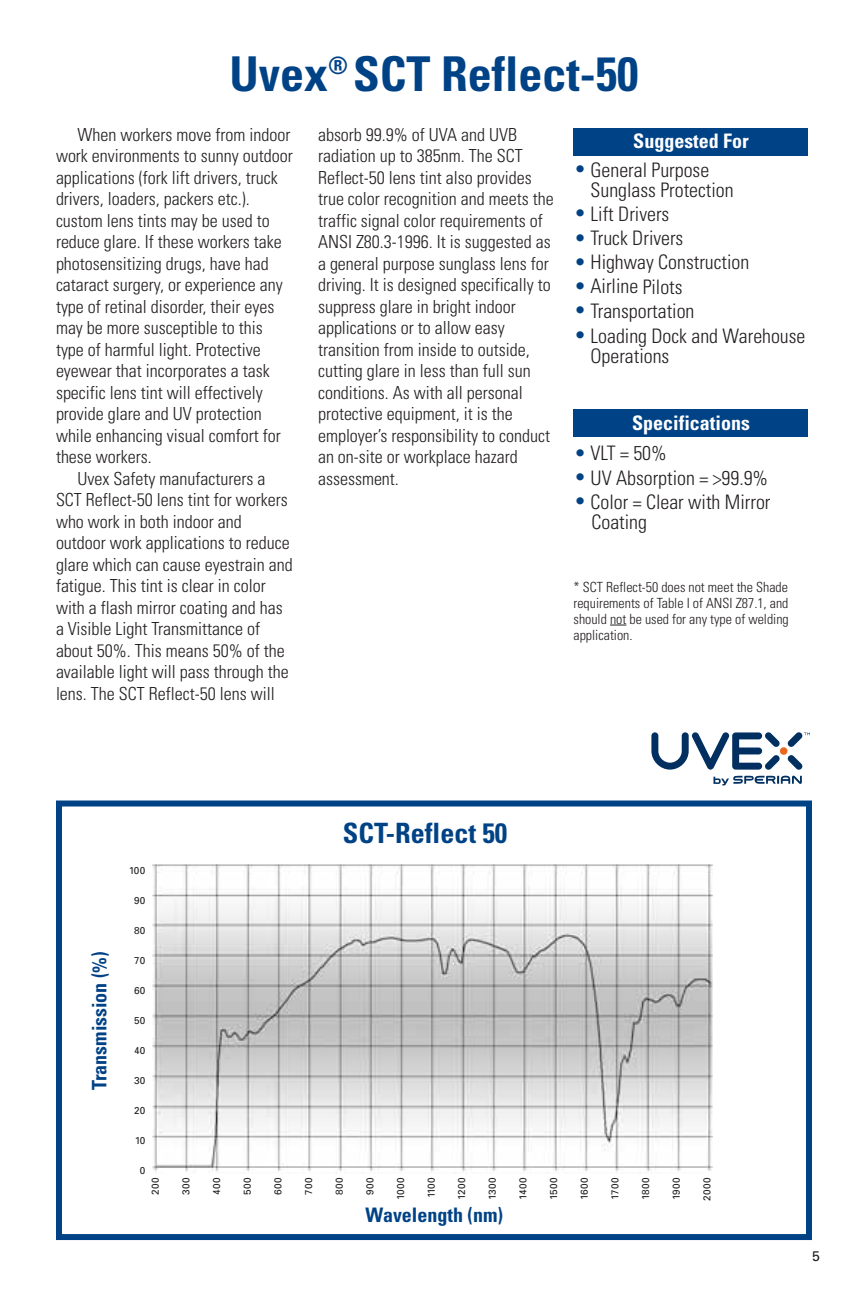
<style>
.page{position:relative;width:864px;height:1296px;background:#fff}
.page>*{position:absolute;margin:0;border:0;box-sizing:border-box;transform-origin:0 0}
.t1{font:700 condensed 48px "Univers";color:#004286}
.t2{font:700 condensed 28px "Univers";color:#004286}
.t3{font:300 condensed 20px/20px "Univers";color:#231f20}
.t4{font:700 condensed 20px "Univers";color:#004286}
.t5{font:700 condensed 20px "Univers";color:#fff}
.t6{font:300 condensed 18px/21.4px "Univers";color:#231f20}
.t7{font:300 condensed 14px/16px "Univers";color:#231f20;text-align:justify}
.t8{font:14px "Univers";color:#231f20}
.t9{font:10px "Univers";color:#231f20}
.s1{color:#004286}
</style>
<div class="page">
<div style="left:56px;top:801px;width:756px;height:439px;border:6px solid #004286"></div>
<img style="left:152px;top:864px;width:561px;height:310px">
<div style="left:574px;top:128px;width:234px;height:28px;background:#004286"></div>
<div style="left:574px;top:410px;width:234px;height:27px;background:#004286"></div>
<svg style="left:610px;top:625px;width:16px;height:1px"></svg>
<svg style="left:714px;top:776px;width:88px;height:10px"></svg>
<svg style="left:651px;top:732px;width:159px;height:38px"></svg>
<h1 class="t1" style="left:229px;top:56px;width:411px">Uvex<sup>®</sup> SCT Reflect-50</h1>
<p class="t6" style="left:78px;top:126px;width:214px">When workers move from indoor</p>
<p class="t6" style="left:56px;top:147px;width:238px">work environments to sunny outdoor</p>
<p class="t6" style="left:56px;top:169px;width:223px">applications (fork lift drivers, truck</p>
<p class="t6" style="left:56px;top:190px;width:195px">drivers, loaders, packers etc.).</p>
<p class="t6" style="left:56px;top:212px;width:215px">custom lens tints may be used to</p>
<p class="t6" style="left:56px;top:233px;width:227px">reduce glare. If these workers take</p>
<p class="t6" style="left:56px;top:255px;width:214px">photosensitizing drugs, have had</p>
<p class="t6" style="left:56px;top:276px;width:228px">cataract surgery, or experience any</p>
<p class="t6" style="left:56px;top:298px;width:220px">type of retinal disorder, their eyes</p>
<p class="t6" style="left:56px;top:319px;width:208px">may be more susceptible to this</p>
<p class="t6" style="left:56px;top:341px;width:206px">type of harmful light. Protective</p>
<p class="t6" style="left:56px;top:362px;width:215px">eyewear that incorporates a task</p>
<p class="t6" style="left:56px;top:384px;width:208px">specific lens tint will effectively</p>
<p class="t6" style="left:56px;top:405px;width:207px">provide glare and UV protection</p>
<p class="t6" style="left:56px;top:427px;width:226px">while enhancing visual comfort for</p>
<p class="t6" style="left:56px;top:448px;width:97px">these workers.</p>
<p class="t6" style="left:78px;top:470px;width:189px">Uvex Safety manufacturers a</p>
<p class="t6" style="left:56px;top:491px;width:233px">SCT Reflect-50 lens tint for workers</p>
<p class="t6" style="left:56px;top:513px;width:187px">who work in both indoor and</p>
<p class="t6" style="left:56px;top:534px;width:235px">outdoor work applications to reduce</p>
<p class="t6" style="left:56px;top:556px;width:238px">glare which can cause eyestrain and</p>
<p class="t6" style="left:56px;top:577px;width:211px">fatigue. This tint is clear in color</p>
<p class="t6" style="left:56px;top:599px;width:228px">with a flash mirror coating and has</p>
<p class="t6" style="left:56px;top:620px;width:206px">a Visible Light Transmittance of</p>
<p class="t6" style="left:56px;top:642px;width:230px">about 50%. This means 50% of the</p>
<p class="t6" style="left:56px;top:663px;width:234px">available light will pass through the</p>
<p class="t6" style="left:56px;top:685px;width:220px">lens. The SCT Reflect-50 lens will</p>
<p class="t6" style="left:318px;top:126px;width:237px">absorb 99.9% of UVA and UVB radiation up to 385nm. The SCT<br>Reflect-50 lens tint also provides true color recognition and meets the traffic signal color requirements of<br>ANSI Z80.3-1996. It is suggested as a general purpose sunglass lens for driving. It is designed specifically to suppress glare in bright indoor applications or to allow easy transition from inside to outside, cutting glare in less than full sun conditions. As with all personal protective equipment, it is the employer’s responsibility to conduct an on-site or workplace hazard assessment.</p>
<p class="t5" style="left:633px;top:134px;width:117px">Suggested For</p>
<p class="t3" style="left:591px;top:162px;width:145px;text-indent:-16px"><span class="s1">•</span> General Purpose<br>Sunglass Protection</p>
<p class="t3" style="left:574px;top:206px;width:97px"><span class="s1">•</span> Lift Drivers</p>
<p class="t3" style="left:574px;top:230px;width:111px"><span class="s1">•</span> Truck Drivers</p>
<p class="t3" style="left:574px;top:254px;width:177px"><span class="s1">•</span> Highway Construction</p>
<p class="t3" style="left:574px;top:278px;width:110px"><span class="s1">•</span> Airline Pilots</p>
<p class="t3" style="left:574px;top:303px;width:122px"><span class="s1">•</span> Transportation</p>
<p class="t3" style="left:591px;top:328px;width:217px;text-indent:-16px"><span class="s1">•</span> Loading Dock and Warehouse<br>Operations</p>
<p class="t5" style="left:632px;top:416px;width:119px">Specifications</p>
<p class="t3" style="left:574px;top:445px;width:94px"><span class="s1">•</span> VLT = 50%</p>
<p class="t3" style="left:574px;top:470px;width:196px"><span class="s1">•</span> UV Absorption = &gt;99.9%</p>
<p class="t3" style="left:592px;top:494px;width:180px;text-indent:-18px"><span class="s1">•</span> Color = Clear with Mirror<br>Coating</p>
<p class="t7" style="left:574px;top:580px;width:217px">* SCT Reflect-50 does not meet the Shade requirements of Table I of ANSI Z87.1, and should not be used for any type of welding application.</p>
<p class="t4" style="left:92px;top:1090px;width:140px;rotate:-90deg">Transmission (%)</p>
<p class="t9" style="left:129px;top:866px;width:18px">100</p>
<p class="t9" style="left:134px;top:896px;width:13px">90</p>
<p class="t9" style="left:134px;top:926px;width:13px">80</p>
<p class="t9" style="left:134px;top:956px;width:13px">70</p>
<p class="t9" style="left:134px;top:986px;width:13px">60</p>
<p class="t9" style="left:134px;top:1016px;width:13px">50</p>
<p class="t9" style="left:134px;top:1046px;width:13px">40</p>
<p class="t9" style="left:134px;top:1076px;width:13px">30</p>
<p class="t9" style="left:134px;top:1106px;width:13px">20</p>
<p class="t9" style="left:135px;top:1136px;width:12px">10</p>
<p class="t9" style="left:140px;top:1166px;width:7px">0</p>
<h2 class="t2" style="left:343px;top:823px;width:166px">SCT-Reflect 50</h2>
<p class="t9" style="left:152px;top:1195px;width:19px;rotate:-90deg">200</p>
<p class="t9" style="left:182px;top:1195px;width:19px;rotate:-90deg">300</p>
<p class="t9" style="left:213px;top:1195px;width:19px;rotate:-90deg">400</p>
<p class="t9" style="left:244px;top:1195px;width:19px;rotate:-90deg">500</p>
<p class="t9" style="left:274px;top:1195px;width:19px;rotate:-90deg">600</p>
<p class="t9" style="left:305px;top:1195px;width:19px;rotate:-90deg">700</p>
<p class="t9" style="left:336px;top:1195px;width:19px;rotate:-90deg">800</p>
<p class="t9" style="left:366px;top:1195px;width:19px;rotate:-90deg">900</p>
<p class="t9" style="left:397px;top:1200px;width:24px;rotate:-90deg">1000</p>
<p class="t9" style="left:427px;top:1198px;width:22px;rotate:-90deg">1100</p>
<p class="t9" style="left:458px;top:1200px;width:24px;rotate:-90deg">1200</p>
<p class="t9" style="left:489px;top:1200px;width:24px;rotate:-90deg">1300</p>
<p class="t9" style="left:519px;top:1200px;width:24px;rotate:-90deg">1400</p>
<p class="t9" style="left:550px;top:1200px;width:24px;rotate:-90deg">1500</p>
<p class="t9" style="left:581px;top:1200px;width:24px;rotate:-90deg">1600</p>
<p class="t9" style="left:611px;top:1200px;width:24px;rotate:-90deg">1700</p>
<p class="t9" style="left:642px;top:1200px;width:24px;rotate:-90deg">1800</p>
<p class="t9" style="left:673px;top:1200px;width:24px;rotate:-90deg">1900</p>
<p class="t9" style="left:703px;top:1201px;width:25px;rotate:-90deg">2000</p>
<p class="t4" style="left:366px;top:1208px;width:139px">Wavelength (nm)</p>
<p class="t8" style="left:812px;top:1251px;width:9px">5</p>
</div>
